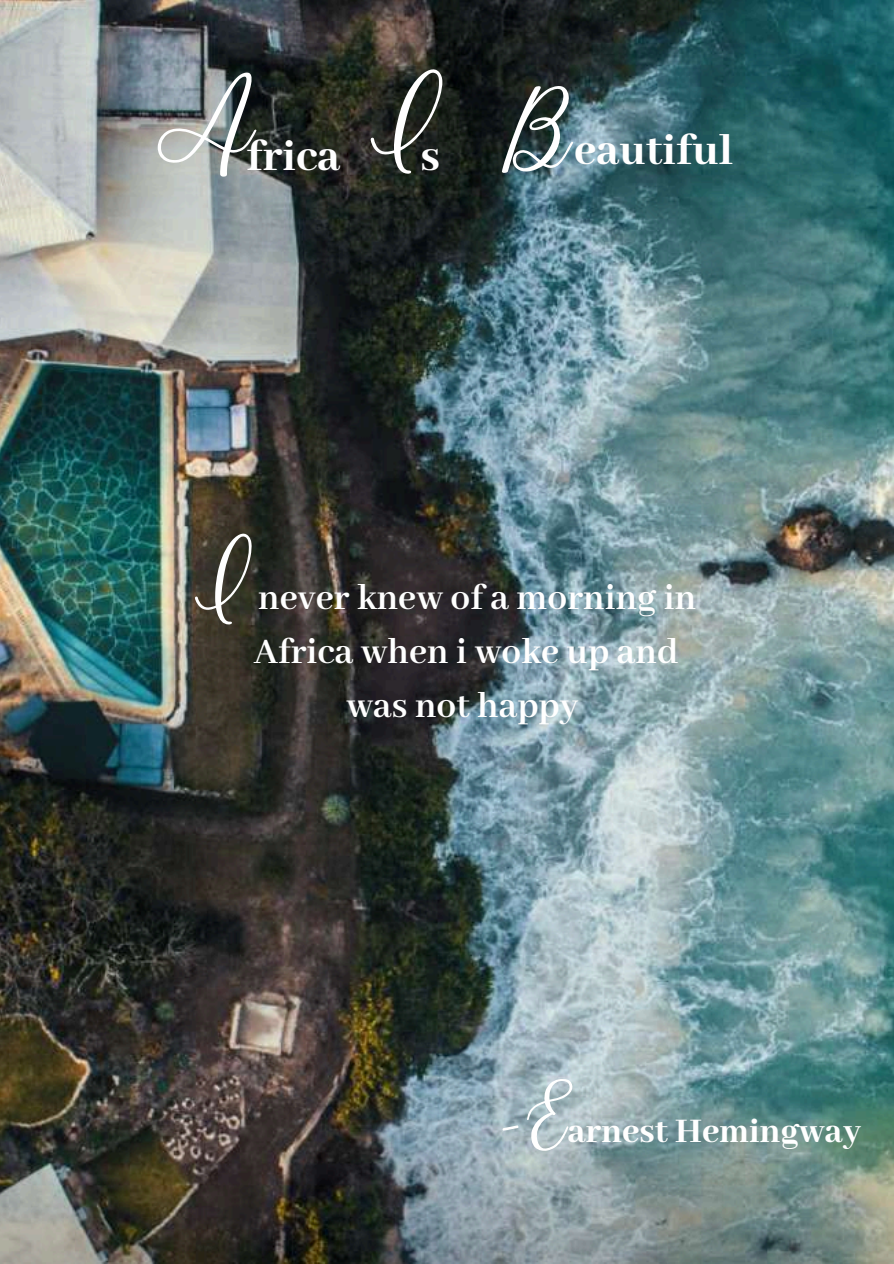
<style>
.page{position:relative;width:894px;height:1264px;background:#fff}
.page>*{position:absolute;margin:0;border:0;box-sizing:border-box;transform-origin:0 0}
.t1{font:800 47.85px "Abhaya Libre";color:#fff}
.t2{font:700 39px "Abhaya Libre";color:#fff}
.t3{font:800 37.5px "Abhaya Libre";color:#fff}
</style>
<div class="page">
<img style="left:0;top:0;width:893px;height:1263px">
<svg style="left:184px;top:530px;width:82px;height:100px"></svg>
<svg style="left:502px;top:1075px;width:81px;height:78px"></svg>
<svg style="left:151px;top:71px;width:110px;height:112px"></svg>
<svg style="left:364px;top:66px;width:87px;height:111px"></svg>
<svg style="left:493px;top:82px;width:82px;height:92px"></svg>
<p class="t1" style="left:246px;top:130px;width:95px">frica</p>
<p class="t1" style="left:420px;top:130px;width:21px">s</p>
<p class="t1" style="left:574px;top:123px;width:161px">eautiful</p>
<p class="t2" style="left:258px;top:576px;width:439px">never knew of a morning in</p>
<p class="t2" style="left:254px;top:630px;width:426px">Africa when i woke up and</p>
<p class="t2" style="left:346px;top:684px;width:233px">was not happy</p>
<p class="t3" style="left:567px;top:1110px;width:294px">arnest Hemingway</p>
</div>
